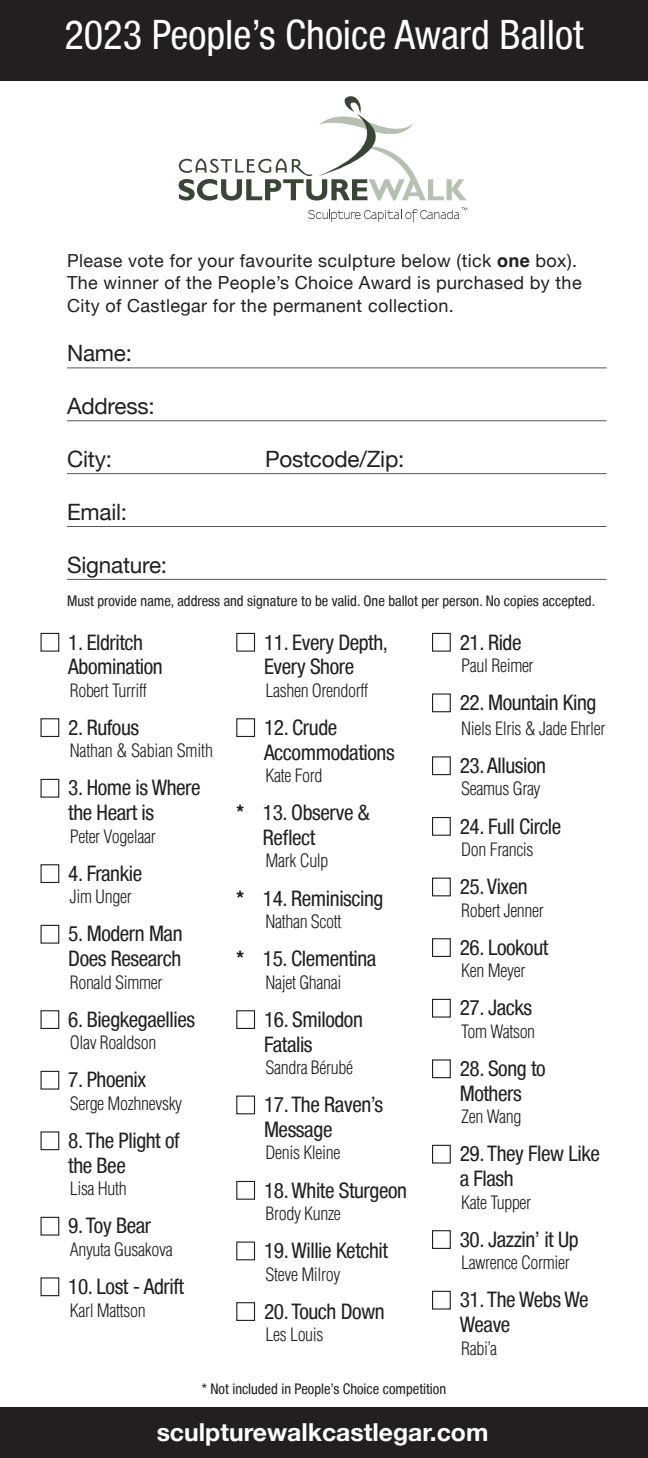
<style>
.page{position:relative;width:648px;height:1458px;background:#fff}
.page>*{position:absolute;margin:0;border:0;box-sizing:border-box;transform-origin:0 0}
.t1{font:condensed 40.5px "Helvetica Neue Condensed";color:#fff}
.t2{font:700 24.75px "Helvetica Neue";color:#fff}
.t3{font:22.5px "Helvetica Neue";letter-spacing:-.01em;color:#231f20}
.t4{font:condensed 21.38px/24.8px "Helvetica Neue Condensed";letter-spacing:-.02em;color:#231f20}
.t5{font:300 condensed 18px "Helvetica";letter-spacing:-.02em;color:#231f20}
.t6{font:18px/22.5px "Helvetica Neue";letter-spacing:.02em;color:#231f20}
.t7{font:condensed 14.62px "Helvetica Neue Condensed";color:#231f20}
.s1{font-family:"Helvetica";font-weight:700}
.s2{font-family:"Helvetica";font-weight:700;font-stretch:normal}
</style>
<div class="page">
<div style="left:40px;top:633px;width:19px;height:19px;border:1px solid #231f20"></div>
<div style="left:40px;top:718px;width:19px;height:19px;border:1px solid #231f20"></div>
<div style="left:40px;top:779px;width:19px;height:19px;border:1px solid #231f20"></div>
<div style="left:40px;top:864px;width:19px;height:19px;border:1px solid #231f20"></div>
<div style="left:40px;top:925px;width:19px;height:19px;border:1px solid #231f20"></div>
<div style="left:40px;top:1010px;width:19px;height:19px;border:1px solid #231f20"></div>
<div style="left:40px;top:1071px;width:19px;height:19px;border:1px solid #231f20"></div>
<div style="left:40px;top:1131px;width:19px;height:19px;border:1px solid #231f20"></div>
<div style="left:40px;top:1217px;width:19px;height:19px;border:1px solid #231f20"></div>
<div style="left:40px;top:1277px;width:19px;height:19px;border:1px solid #231f20"></div>
<div style="left:236px;top:633px;width:19px;height:19px;border:1px solid #231f20"></div>
<div style="left:236px;top:718px;width:19px;height:19px;border:1px solid #231f20"></div>
<div style="left:236px;top:1010px;width:19px;height:19px;border:1px solid #231f20"></div>
<div style="left:236px;top:1096px;width:19px;height:18px;border:1px solid #231f20"></div>
<div style="left:236px;top:1181px;width:19px;height:19px;border:1px solid #231f20"></div>
<div style="left:236px;top:1242px;width:19px;height:18px;border:1px solid #231f20"></div>
<div style="left:236px;top:1302px;width:19px;height:19px;border:1px solid #231f20"></div>
<div style="left:432px;top:633px;width:19px;height:19px;border:1px solid #231f20"></div>
<div style="left:432px;top:693px;width:19px;height:19px;border:1px solid #231f20"></div>
<div style="left:432px;top:756px;width:19px;height:19px;border:1px solid #231f20"></div>
<div style="left:432px;top:817px;width:19px;height:19px;border:1px solid #231f20"></div>
<div style="left:432px;top:878px;width:19px;height:18px;border:1px solid #231f20"></div>
<div style="left:432px;top:938px;width:19px;height:19px;border:1px solid #231f20"></div>
<div style="left:432px;top:999px;width:19px;height:19px;border:1px solid #231f20"></div>
<div style="left:432px;top:1059px;width:19px;height:19px;border:1px solid #231f20"></div>
<div style="left:432px;top:1145px;width:19px;height:19px;border:1px solid #231f20"></div>
<div style="left:432px;top:1230px;width:19px;height:19px;border:1px solid #231f20"></div>
<div style="left:432px;top:1291px;width:19px;height:19px;border:1px solid #231f20"></div>
<div style="left:0;top:0;width:648px;height:81px;background:#231f20"></div>
<div style="left:0;top:1407px;width:648px;height:51px;background:#231f20"></div>
<svg style="left:178px;top:96px;width:288px;height:105px"></svg>
<svg style="left:308px;top:207px;width:159px;height:15px"></svg>
<hr style="left:67px;top:368px;width:540px;height:1px;background:#57585a">
<hr style="left:67px;top:420px;width:540px;height:1px;background:#57585a">
<hr style="left:67px;top:473px;width:540px;height:1px;background:#57585a">
<hr style="left:67px;top:526px;width:540px;height:1px;background:#57585a">
<hr style="left:67px;top:579px;width:540px;height:1px;background:#57585a">
<h1 class="t1" style="left:64px;top:11px;width:521px">2023 People’s Choice Award Ballot</h1>
<p class="t6" style="left:67px;top:250px;width:516px">Please vote for your favourite sculpture below (tick <span class="s1">one</span> box).<br>The winner of the People’s Choice Award is purchased by the<br>City of Castlegar for the permanent collection.</p>
<p class="t3" style="left:67px;top:337px;width:66px">Name:</p>
<p class="t3" style="left:67px;top:390px;width:89px">Address:</p>
<p class="t3" style="left:67px;top:443px;width:46px">City:</p>
<p class="t3" style="left:265px;top:443px;width:141px">Postcode/Zip:</p>
<p class="t3" style="left:67px;top:496px;width:62px">Email:</p>
<p class="t3" style="left:67px;top:549px;width:102px">Signature:</p>
<p class="t7" style="left:67px;top:593px;width:530px">Must provide name, address and signature to be valid. One ballot per person. No copies accepted.</p>
<p class="t4" style="left:68px;top:629px;width:96px">1. Eldritch<br>Abomination</p>
<p class="t5" style="left:70px;top:679px;width:78px">Robert Turriff</p>
<p class="t4" style="left:68px;top:715px;width:72px">2. Rufous</p>
<p class="t5" style="left:70px;top:740px;width:145px">Nathan &amp; Sabian Smith</p>
<p class="t4" style="left:68px;top:775px;width:134px">3. Home is Where the Heart is</p>
<p class="t5" style="left:70px;top:825px;width:87px">Peter Vogelaar</p>
<p class="t4" style="left:68px;top:861px;width:76px">4. Frankie</p>
<p class="t5" style="left:70px;top:886px;width:64px">Jim Unger</p>
<p class="t4" style="left:68px;top:921px;width:116px">5. Modern Man<br>Does Research</p>
<p class="t5" style="left:70px;top:971px;width:94px">Ronald Simmer</p>
<p class="t4" style="left:68px;top:1007px;width:128px">6. Biegkegaellies</p>
<p class="t5" style="left:70px;top:1032px;width:88px">Olav Roaldson</p>
<p class="t4" style="left:68px;top:1067px;width:79px">7. Phoenix</p>
<p class="t5" style="left:70px;top:1092px;width:114px">Serge Mozhnevsky</p>
<p class="t4" style="left:68px;top:1128px;width:113px">8. The Plight of the Bee</p>
<p class="t5" style="left:70px;top:1178px;width:59px">Lisa Huth</p>
<p class="t4" style="left:68px;top:1213px;width:84px">9. Toy Bear</p>
<p class="t5" style="left:70px;top:1238px;width:104px">Anyuta Gusakova</p>
<p class="t4" style="left:68px;top:1274px;width:117px">10. Lost - Adrift</p>
<p class="t5" style="left:70px;top:1299px;width:78px">Karl Mattson</p>
<p class="t4" style="left:264px;top:629px;width:125px">11. Every Depth,<br>Every Shore</p>
<p class="t5" style="left:266px;top:679px;width:104px">Lashen Orendorff</p>
<p class="t4" style="left:264px;top:715px;width:132px">12. Crude<br>Accommodations</p>
<p class="t5" style="left:266px;top:764px;width:59px">Kate Ford</p>
<p class="t4" style="left:263px;top:800px;width:108px;text-indent:-27px"><span class="s2">*</span> 13. Observe &amp;<br>Reflect</p>
<p class="t5" style="left:266px;top:850px;width:65px">Mark Culp</p>
<p class="t4" style="left:236px;top:886px;width:149px"><span class="s2">*</span> 14. Reminiscing</p>
<p class="t5" style="left:266px;top:910px;width:78px">Nathan Scott</p>
<p class="t4" style="left:236px;top:946px;width:142px"><span class="s2">*</span> 15. Clementina</p>
<p class="t5" style="left:266px;top:971px;width:78px">Najet Ghanai</p>
<p class="t4" style="left:264px;top:1007px;width:100px">16. Smilodon<br>Fatalis</p>
<p class="t5" style="left:266px;top:1056px;width:89px">Sandra Bérubé</p>
<p class="t4" style="left:264px;top:1092px;width:121px">17. The Raven’s<br>Message</p>
<p class="t5" style="left:266px;top:1142px;width:77px">Denis Kleine</p>
<p class="t4" style="left:264px;top:1177px;width:144px">18. White Sturgeon</p>
<p class="t5" style="left:266px;top:1202px;width:77px">Brody Kunze</p>
<p class="t4" style="left:264px;top:1238px;width:126px">19. Willie Ketchit</p>
<p class="t5" style="left:266px;top:1263px;width:77px">Steve Milroy</p>
<p class="t4" style="left:264px;top:1299px;width:122px">20. Touch Down</p>
<p class="t5" style="left:266px;top:1324px;width:60px">Les Louis</p>
<p class="t7" style="left:202px;top:1380px;width:246px">* Not included in People’s Choice competition</p>
<p class="t4" style="left:460px;top:629px;width:63px">21. Ride</p>
<p class="t5" style="left:461px;top:654px;width:74px">Paul Reimer</p>
<p class="t4" style="left:460px;top:690px;width:138px">22. Mountain King</p>
<p class="t5" style="left:461px;top:717px;width:146px">Niels Elris &amp; Jade Ehrler</p>
<p class="t4" style="left:460px;top:753px;width:88px">23. Allusion</p>
<p class="t5" style="left:461px;top:778px;width:81px">Seamus Gray</p>
<p class="t4" style="left:460px;top:814px;width:103px">24. Full Circle</p>
<p class="t5" style="left:461px;top:838px;width:74px">Don Francis</p>
<p class="t4" style="left:460px;top:874px;width:70px">25. Vixen</p>
<p class="t5" style="left:461px;top:899px;width:84px">Robert Jenner</p>
<p class="t4" style="left:460px;top:935px;width:90px">26. Lookout</p>
<p class="t5" style="left:461px;top:960px;width:66px">Ken Meyer</p>
<p class="t4" style="left:460px;top:995px;width:74px">27. Jacks</p>
<p class="t5" style="left:461px;top:1020px;width:76px">Tom Watson</p>
<p class="t4" style="left:460px;top:1056px;width:87px">28. Song to<br>Mothers</p>
<p class="t5" style="left:461px;top:1106px;width:62px">Zen Wang</p>
<p class="t4" style="left:460px;top:1141px;width:142px">29. They Flew Like a Flash</p>
<p class="t5" style="left:461px;top:1191px;width:72px">Kate Tupper</p>
<p class="t4" style="left:460px;top:1227px;width:120px">30. Jazzin’ it Up</p>
<p class="t5" style="left:461px;top:1252px;width:110px">Lawrence Cormier</p>
<p class="t4" style="left:460px;top:1287px;width:130px">31. The Webs We<br>Weave</p>
<p class="t5" style="left:461px;top:1337px;width:38px">Rabi’a</p>
<p class="t2" style="left:157px;top:1413px;width:333px">sculpturewalkcastlegar.com</p>
</div>
